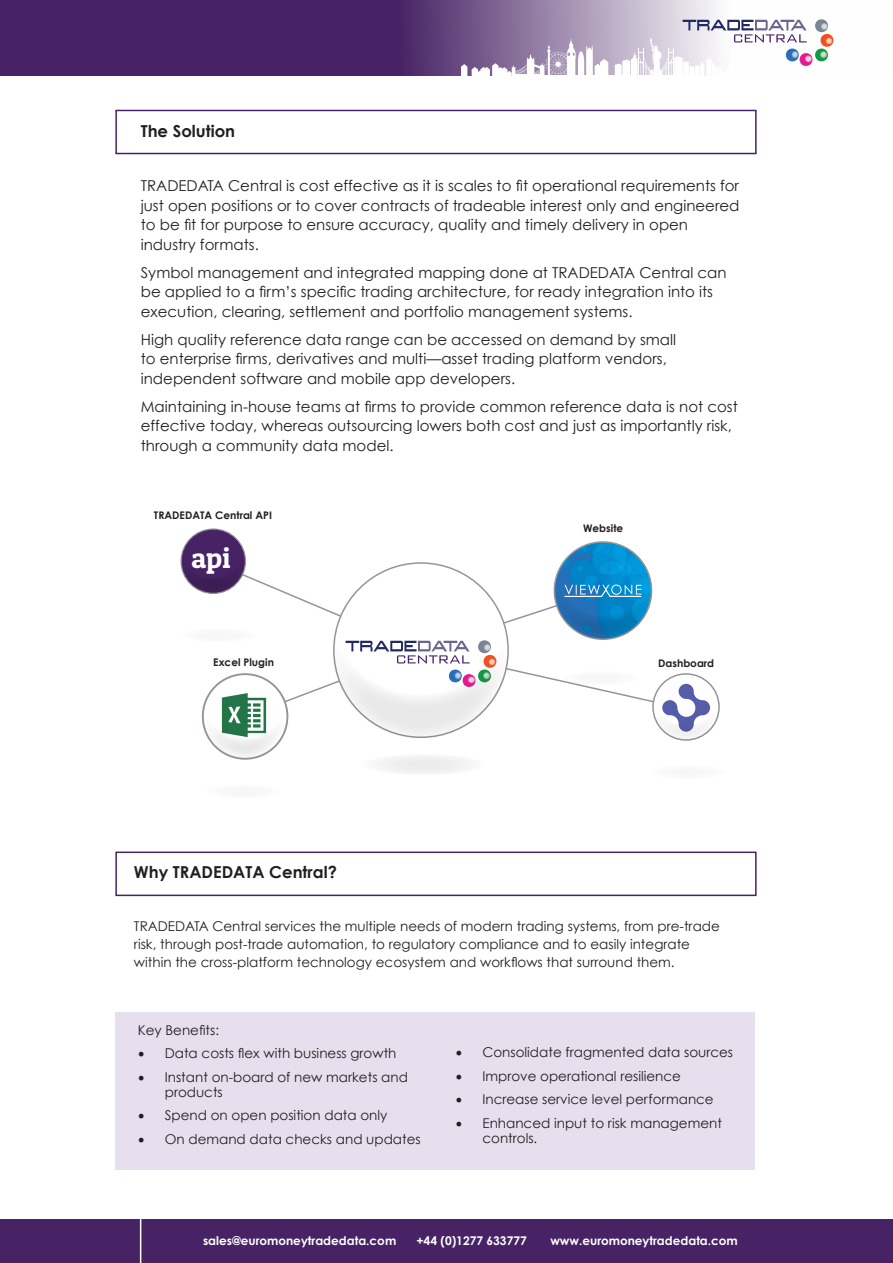
<style>
.page{position:relative;width:893px;height:1263px;background:#fff}
.page>*{position:absolute;margin:0;border:0;box-sizing:border-box;transform-origin:0 0}
.t1{font:28.95px "Patua One";color:#fff}
.t2{font:700 16.5px "Century Gothic";color:#231f20}
.t3{font:15px/19.5px "Century Gothic";color:#231f20}
.t4{font:13.5px/18px "Century Gothic";color:#231f20}
.t5{font:700 12px "Century Gothic Std";color:#fff}
.t6{font:700 10.5px "Century Gothic";color:#231f20}
.s1{font-family:"Minion Pro";font-size:18px}
</style>
<div class="page">
<div style="left:0;top:1219px;width:893px;height:44px;background:#472264"></div>
<hr style="left:140px;top:1193px;width:1px;height:70px;background:#fff">
<div style="left:115px;top:110px;width:642px;height:44px;border:2px solid #472264"></div>
<div style="left:115px;top:851px;width:642px;height:45px;border:2px solid #472264"></div>
<svg style="left:0;top:0;width:717px;height:76px;background:#5a3974"></svg>
<div style="left:608px;top:75px;width:96px;height:6px;background:#fff"></div>
<svg style="left:461px;top:38px;width:147px;height:38px"></svg>
<svg style="left:615px;top:19px;width:219px;height:57px"></svg>
<div style="left:181px;top:529px;width:64px;height:64px;background:#472264;border-radius:50%"></div>
<div style="left:362px;top:754px;width:124px;height:21px;background:#f1f1f2;border-radius:50%"></div>
<div style="left:361px;top:753px;width:125px;height:23px;border:2px solid #fff;border-radius:50%"></div>
<div style="left:179px;top:628px;width:79px;height:15px;border:1px solid #fff;border-radius:50%"></div>
<div style="left:650px;top:765px;width:78px;height:14px;background:#f9f9f9;border-radius:50%"></div>
<div style="left:649px;top:765px;width:79px;height:14px;border:1px solid #fff;border-radius:50%"></div>
<div style="left:204px;top:785px;width:78px;height:13px;background:#f9f9f9;border-radius:50%"></div>
<div style="left:204px;top:784px;width:79px;height:15px;border:1px solid #fff;border-radius:50%"></div>
<div style="left:115px;top:1012px;width:640px;height:158px;background:#e8dfee"></div>
<svg style="left:180px;top:542px;width:538px;height:216px"></svg>
<p class="t2" style="left:141px;top:120px;width:96px">The Solution</p>
<p class="t3" style="left:141px;top:176px;width:600px">TRADEDATA Central is cost effective as it is scales to fit operational requirements for just open positions or to cover contracts of tradeable interest only and engineered to be fit for purpose to ensure accuracy, quality and timely delivery in open industry formats.</p>
<p class="t3" style="left:141px;top:262px;width:587px">Symbol management and integrated mapping done at TRADEDATA Central can be applied to a firm’s specific trading architecture, for ready integration into its execution, clearing, settlement and portfolio management systems.</p>
<p class="t3" style="left:141px;top:329px;width:537px">High quality reference data range can be accessed on demand by small to enterprise firms, derivatives and multi—asset trading platform vendors, independent software and mobile app developers.</p>
<p class="t3" style="left:141px;top:396px;width:598px">Maintaining in-house teams at firms to provide common reference data is not cost effective today, whereas outsourcing lowers both cost and just as importantly risk, through a community data model.</p>
<p class="t6" style="left:154px;top:508px;width:120px">TRADEDATA Central API</p>
<p class="t1" style="left:191px;top:540px;width:41px">api</p>
<p class="t6" style="left:583px;top:522px;width:42px">Website</p>
<p class="t6" style="left:213px;top:655px;width:62px">Excel Plugin</p>
<p class="t6" style="left:658px;top:657px;width:58px">Dashboard</p>
<p class="t2" style="left:134px;top:861px;width:204px">Why TRADEDATA Central?</p>
<p class="t4" style="left:134px;top:917px;width:587px">TRADEDATA Central services the multiple needs of modern trading systems, from pre-trade risk, through post-trade automation, to regulatory compliance and to easily integrate within the cross-platform technology ecosystem and workflows that surround them.</p>
<p class="t4" style="left:138px;top:1021px;width:83px">Key Benefits:</p>
<p class="t4" style="left:138px;top:1044px;width:260px"><span class="s1">•</span> Data costs flex with business growth</p>
<p class="t4" style="left:165px;top:1069px;width:245px;line-height:15px;text-indent:-27px"><span class="s1">•</span> Instant on-board of new markets and products</p>
<p class="t4" style="left:138px;top:1106px;width:251px"><span class="s1">•</span> Spend on open position data only</p>
<p class="t4" style="left:138px;top:1130px;width:284px"><span class="s1">•</span> On demand data checks and updates</p>
<p class="t4" style="left:455px;top:1043px;width:279px"><span class="s1">•</span> Consolidate fragmented data sources</p>
<p class="t4" style="left:455px;top:1067px;width:227px"><span class="s1">•</span> Improve operational resilience</p>
<p class="t4" style="left:455px;top:1090px;width:260px"><span class="s1">•</span> Increase service level performance</p>
<p class="t4" style="left:482px;top:1115px;width:241px;line-height:15px;text-indent:-27px"><span class="s1">•</span> Enhanced input to risk management controls.</p>
<p class="t5" style="left:203px;top:1233px;width:195px">sales@euromoneytradedata.com</p>
<p class="t5" style="left:416px;top:1233px;width:112px">+44 (0)1277 633777</p>
<p class="t5" style="left:550px;top:1233px;width:189px">www.euromoneytradedata.com</p>
</div>
